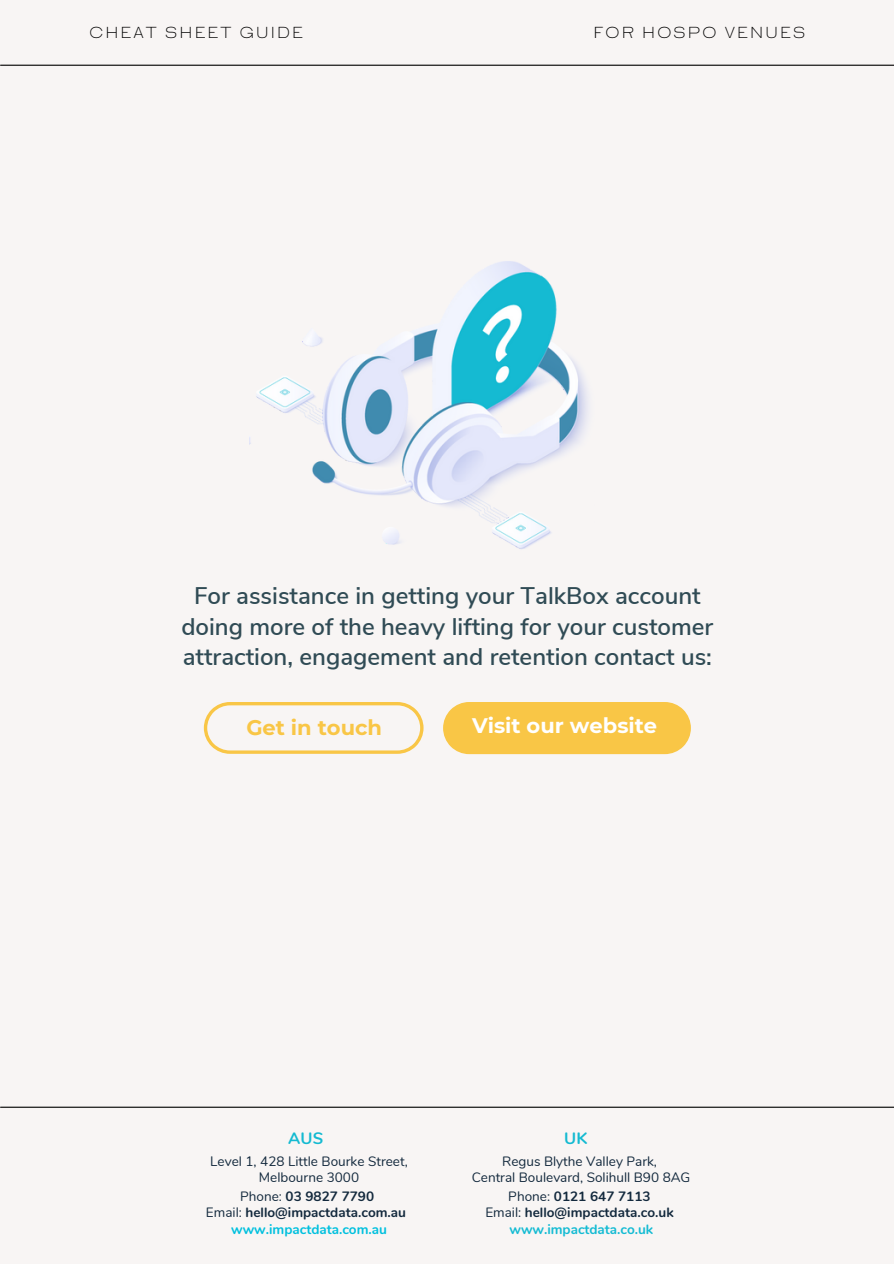
<style>
.page{position:relative;width:894px;height:1264px;background:#fff}
.page>*{position:absolute;margin:0;border:0;box-sizing:border-box;transform-origin:0 0}
.t1{font:600 24px/30.5px "Nunito Sans";color:#304b55;text-align:center}
.t2{font:700 21px "Montserrat";color:#fff}
.t3{font:700 21px "Montserrat";color:#f9c646}
.t4{font:700 16.5px "Nunito";color:#14bad1}
.t5{font:300 15px "HK Gothic";letter-spacing:.145em;color:#000}
.t6{font:13.5px/15.8px "Nunito";color:#13293d;text-align:center}
.t7{font:700 13.5px "Nunito";color:#13293d}
.t8{font:700 13.5px "Nunito";color:#00c0de}
.t9{font:700 13.5px "Nunito";color:#14bbd3}
.s1{font-weight:400}
</style>
<div class="page">
<div style="left:0;top:0;width:893px;height:1263px;background:#f8f5f4"></div>
<hr style="left:1px;top:65px;width:892px;height:1px;background:#000">
<hr style="left:1px;top:1106px;width:892px;height:1px;background:#000">
<img style="left:249px;top:261px;width:339px;height:288px">
<div style="left:443px;top:702px;width:247px;height:52px;background:#f9c646"></div>
<svg style="left:204px;top:702px;width:219px;height:51px"></svg>
<p class="t5" style="left:89px;top:25px;width:215px">CHEAT SHEET GUIDE</p>
<p class="t5" style="left:593px;top:25px;width:213px">FOR HOSPO VENUES</p>
<p class="t1" style="left:181px;top:581px;width:533px">For assistance in getting your TalkBox account doing more of the heavy lifting for your customer attraction, engagement and retention contact us:</p>
<p class="t3" style="left:246px;top:714px;width:137px">Get in touch</p>
<p class="t2" style="left:472px;top:712px;width:187px">Visit our website</p>
<p class="t4" style="left:288px;top:1127px;width:37px">AUS</p>
<p class="t4" style="left:564px;top:1127px;width:25px">UK</p>
<p class="t6" style="left:210px;top:1154px;width:199px">Level 1, 428 Little Bourke Street,<br>Melbourne 3000</p>
<p class="t7" style="left:240px;top:1187px;width:135px"><span class="s1">Phone:</span> 03 9827 7790</p>
<p class="t7" style="left:206px;top:1203px;width:201px"><span class="s1">Email:</span> hello@impactdata.com.au</p>
<p class="t8" style="left:231px;top:1220px;width:157px">www.impactdata.com.au</p>
<p class="t6" style="left:502px;top:1154px;width:156px">Regus Blythe Valley Park,</p>
<p class="t6" style="left:471px;top:1169px;width:220px">Central Boulevard, Solihull B90 8AG</p>
<p class="t7" style="left:508px;top:1187px;width:144px"><span class="s1">Phone:</span> 0121 647 7113</p>
<p class="t7" style="left:485px;top:1203px;width:190px"><span class="s1">Email:</span> hello@impactdata.co.uk</p>
<p class="t9" style="left:509px;top:1220px;width:145px">www.impactdata.co.uk</p>
</div>
